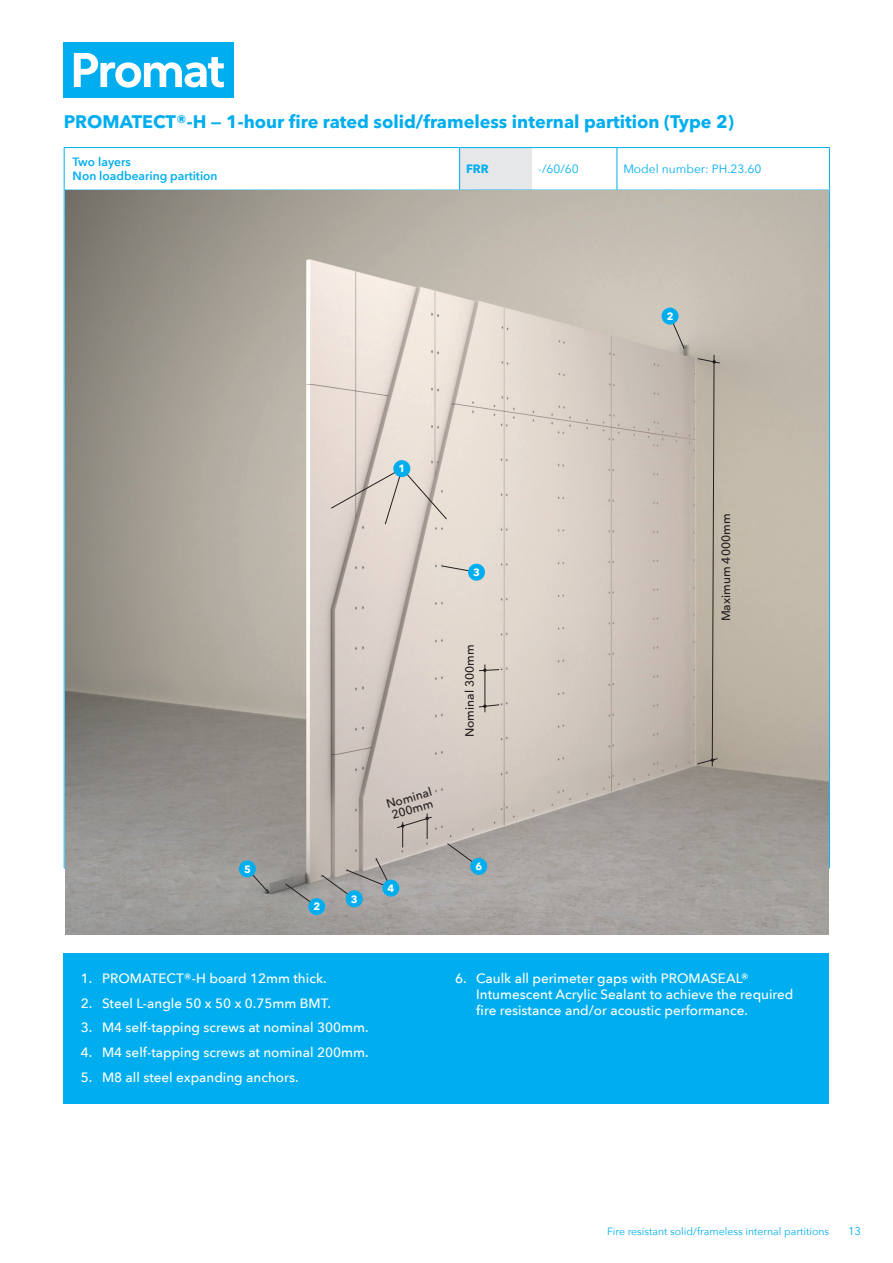
<style>
.page{position:relative;width:893px;height:1263px;background:#fff}
.page>*{position:absolute;margin:0;border:0;box-sizing:border-box;transform-origin:0 0}
.t1{font:700 18px "Avenir Next W1 G";color:#00aeef}
.t2{font:500 13.5px/16.2px "Avenir Next";color:#fff}
.t3{font:500 12px/12px "Avenir Next";color:#231f20}
.t4{font:600 12px/14.4px "Avenir Next";color:#00aeef}
.t5{font:12px "Avenir Next";color:#00aeef}
.t6{font:700 12px "Avenir Next W1 G";color:#00aeef}
.t7{font:11.25px "Avenir Next";color:#00aeef}
.t8{font:10.5px "Avenir Next";color:#00aeef}
.t9{font:700 10.5px "Avenir Next W1 G";color:#fff}
</style>
<div class="page">
<div style="left:64px;top:43px;width:170px;height:55px;background:#00aeef"></div>
<svg style="left:74px;top:53px;width:150px;height:35px"></svg>
<div style="left:64px;top:952px;width:765px;height:151px;background:#00aeef"></div>
<div style="left:460px;top:148px;width:72px;height:42px;background:#e6e7e9"></div>
<hr style="left:617px;top:148px;width:1px;height:42px;background:#00aeef">
<hr style="left:829px;top:148px;width:1px;height:42px;background:#00aeef">
<hr style="left:829px;top:190px;width:1px;height:678px;background:#00aeef">
<hr style="left:64px;top:147px;width:396px;height:1px;background:#00aeef">
<hr style="left:460px;top:147px;width:72px;height:1px;background:#00aeef">
<hr style="left:532px;top:147px;width:85px;height:1px;background:#00aeef">
<hr style="left:617px;top:147px;width:213px;height:1px;background:#00aeef">
<hr style="left:617px;top:190px;width:213px;height:1px;background:#00aeef">
<hr style="left:64px;top:868px;width:396px;height:1px;background:#00aeef">
<hr style="left:617px;top:868px;width:213px;height:1px;background:#00aeef">
<hr style="left:64px;top:148px;width:1px;height:42px;background:#00aeef">
<hr style="left:459px;top:148px;width:1px;height:42px;background:#00aeef">
<hr style="left:64px;top:190px;width:1px;height:678px;background:#00aeef">
<img style="left:65px;top:190px;width:763px;height:745px">
<svg style="left:285px;top:858px;width:106px;height:49px;background:#a39e9b"></svg>
<svg style="left:447px;top:843px;width:32px;height:24px"></svg>
<svg style="left:247px;top:868px;width:21px;height:23px"></svg>
<svg style="left:442px;top:566px;width:28px;height:7px"></svg>
<svg style="left:331px;top:468px;width:116px;height:57px;background:#dacec7"></svg>
<div style="left:346px;top:890px;width:17px;height:17px;background:#00aeef;border-radius:50%"></div>
<div style="left:308px;top:898px;width:17px;height:17px;background:#00aeef;border-radius:50%"></div>
<div style="left:382px;top:879px;width:17px;height:17px;background:#00aeef;border-radius:50%"></div>
<div style="left:470px;top:858px;width:17px;height:17px;background:#00aeef;border-radius:50%"></div>
<div style="left:239px;top:860px;width:17px;height:17px;background:#00aeef;border-radius:50%"></div>
<div style="left:468px;top:564px;width:17px;height:17px;background:#00aeef;border-radius:50%"></div>
<div style="left:393px;top:460px;width:17px;height:17px;background:#00aeef;border-radius:50%"></div>
<hr style="left:485px;top:664px;width:1px;height:48px;background:#231f20">
<svg style="left:478px;top:704px;width:22px;height:4px"></svg>
<svg style="left:478px;top:668px;width:22px;height:4px"></svg>
<svg style="left:396px;top:813px;width:37px;height:34px"></svg>
<svg style="left:696px;top:354px;width:25px;height:413px;background:#b4ab9d"></svg>
<svg style="left:669px;top:316px;width:16px;height:33px"></svg>
<div style="left:661px;top:308px;width:17px;height:17px;background:#00aeef;border-radius:50%"></div>
<h1 class="t1" style="left:64px;top:111px;width:672px">PROMATECT®-H — 1-hour fire rated solid/frameless internal partition (Type 2)</h1>
<p class="t4" style="left:73px;top:154px;width:146px">Two layers<br>Non loadbearing partition</p>
<p class="t6" style="left:466px;top:162px;width:24px">FRR</p>
<p class="t5" style="left:538px;top:159px;width:42px">-/60/60</p>
<p class="t5" style="left:623px;top:159px;width:140px">Model number: PH.23.60</p>
<p class="t9" style="left:398px;top:462px;width:8px">1</p>
<p class="t3" style="left:385px;top:798px;width:48px;rotate:-16deg">Nominal<br>200mm</p>
<p class="t9" style="left:473px;top:566px;width:8px">3</p>
<p class="t3" style="left:463px;top:737px;width:94px;rotate:-90deg">Nominal 300mm</p>
<p class="t9" style="left:244px;top:862px;width:8px">5</p>
<p class="t9" style="left:475px;top:860px;width:8px">6</p>
<p class="t9" style="left:313px;top:900px;width:8px">2</p>
<p class="t9" style="left:351px;top:892px;width:8px">3</p>
<p class="t9" style="left:388px;top:882px;width:8px">4</p>
<p class="t9" style="left:667px;top:310px;width:8px">2</p>
<p class="t3" style="left:719px;top:621px;width:109px;rotate:-90deg">Maximum 4000mm</p>
<p class="t2" style="left:81px;top:970px;width:247px">1. PROMATECT®-H board 12mm thick.</p>
<p class="t2" style="left:81px;top:994px;width:252px">2. Steel L-angle 50 x 50 x 0.75mm BMT.</p>
<p class="t2" style="left:81px;top:1019px;width:289px">3. M4 self-tapping screws at nominal 300mm.</p>
<p class="t2" style="left:81px;top:1044px;width:289px">4. M4 self-tapping screws at nominal 200mm.</p>
<p class="t2" style="left:81px;top:1069px;width:219px">5. M8 all steel expanding anchors.</p>
<p class="t2" style="left:476px;top:970px;width:319px;text-indent:-21px">6. Caulk all perimeter gaps with PROMASEAL®<br>Intumescent Acrylic Sealant to achieve the required fire resistance and/or acoustic performance.</p>
<p class="t8" style="left:607px;top:1223px;width:224px">Fire resistant solid/frameless internal partitions</p>
<p class="t7" style="left:848px;top:1222px;width:15px">13</p>
</div>
